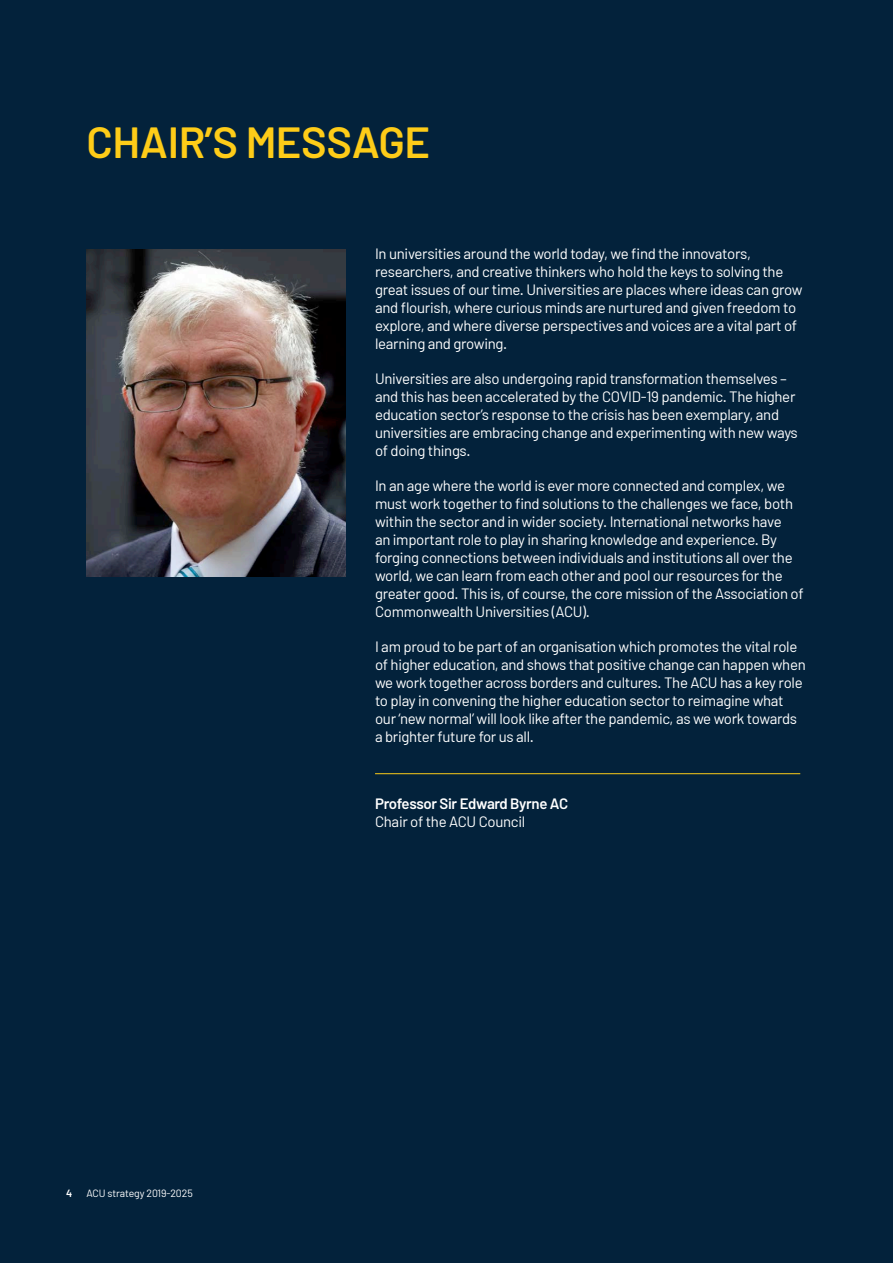
<style>
.page{position:relative;width:893px;height:1263px;background:#03223b}
.page>*{position:absolute;margin:0;border:0;box-sizing:border-box;transform-origin:0 0}
.t1{font:600 43.5px "Barlow";letter-spacing:-.01em;color:#fecc18}
.t2{font:15px/18px "Barlow";letter-spacing:-.02em;color:#fff}
.t3{font:600 15px/18px "Barlow";letter-spacing:-.02em;color:#fff}
.t4{font:10.5px "Barlow";letter-spacing:-.01em;color:#fff}
.t5{font:600 10.5px "Barlow";color:#fff}
.s1{font-weight:400}
</style>
<div class="page">
<img style="left:87px;top:250px;width:259px;height:327px">
<hr style="left:375px;top:773px;width:425px;height:1px;background:#fecc18">
<p class="t1" style="left:87px;top:116px;width:345px">CHAIR’S MESSAGE</p>
<p class="t2" style="left:375px;top:244px;width:429px">In universities around the world today, we find the innovators, researchers, and creative thinkers who hold the keys to solving the great issues of our time. Universities are places where ideas can grow and flourish, where curious minds are nurtured and given freedom to explore, and where diverse perspectives and voices are a vital part of learning and growing.</p>
<p class="t2" style="left:375px;top:369px;width:424px">Universities are also undergoing rapid transformation themselves – and this has been accelerated by the COVID-19 pandemic. The higher education sector’s response to the crisis has been exemplary, and universities are embracing change and experimenting with new ways of doing things.</p>
<p class="t2" style="left:375px;top:476px;width:430px">In an age where the world is ever more connected and complex, we must work together to find solutions to the challenges we face, both within the sector and in wider society. International networks have<br>an important role to play in sharing knowledge and experience. By forging connections between individuals and institutions all over the world, we can learn from each other and pool our resources for the greater good. This is, of course, the core mission of the Association of Commonwealth Universities (ACU).</p>
<p class="t2" style="left:375px;top:637px;width:432px">I am proud to be part of an organisation which promotes the vital role of higher education, and shows that positive change can happen when we work together across borders and cultures. The ACU has a key role to play in convening the higher education sector to reimagine what our ‘new normal’ will look like after the pandemic, as we work towards a brighter future for us all.</p>
<p class="t5" style="left:66px;top:1187px;width:8px">4</p>
<p class="t4" style="left:87px;top:1187px;width:108px">ACU strategy 2019-2025</p>
<p class="t3" style="left:375px;top:794px;width:195px">Professor Sir Edward Byrne AC<br><span class="s1">Chair of the ACU Council</span></p>
</div>
